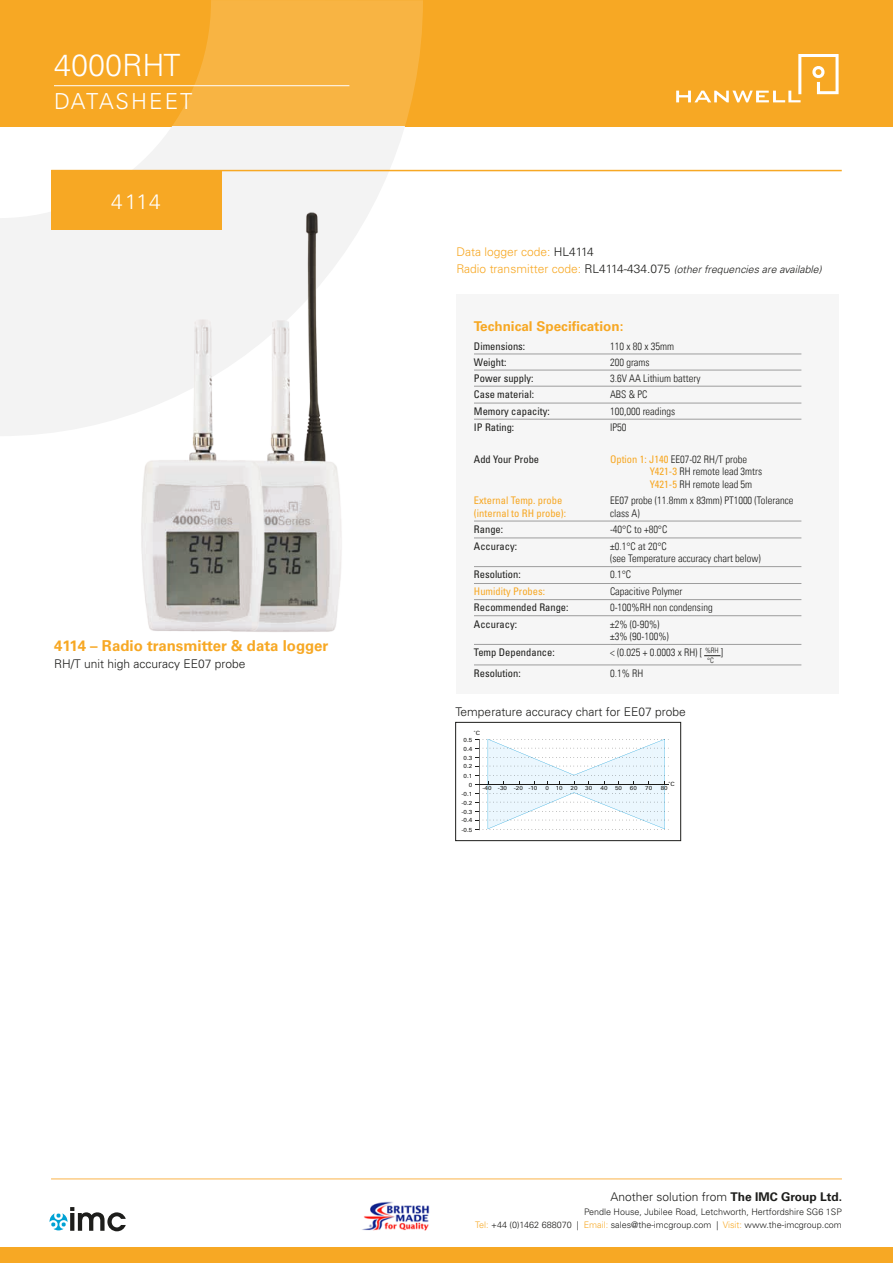
<style>
.page{position:relative;width:893px;height:1263px;background:#fff}
.page>*{position:absolute;margin:0;border:0;box-sizing:border-box;transform-origin:0 0}
.t1{font:300 30.6px "Univers LT Pro 45";color:#fff}
.t2{font:300 22.05px "Univers LT Pro 45";letter-spacing:.075em;color:#fff}
.t3{font:300 21px "Univers LT Pro 45";color:#fff}
.t4{font:700 15px "Univers LT Pro 65";color:#f7a824}
.t5{font:700 13.5px "Univers LT Pro 65";color:#f7a824}
.t6{font:300 12px "Univers LT Pro 45";color:#1d1d1b}
.t7{font:300 12px "Univers LT Pro 45";color:#f7a824}
.t8{font:10.5px/12.6px "Univers Com 47 Light Cond";color:#1d1d1b}
.t9{font:condensed 10.5px "Univers LT Pro";color:#1d1d1b}
.t10{font:italic 300 10.5px "Univers LT Pro 45";color:#1d1d1b}
.t11{font:condensed 10.5px/12.6px "Univers LT Pro";color:#f7a824}
.t12{font:300 9px/13.5px "Univers LT Pro 45";color:#1d1d1b;text-align:right}
.t13{font:7.5px/10.2px "Univers Com 47 Light Cond";color:#1d1d1b}
.t14{font:5.85px/9.1px "Univers";color:#1d1d1b;text-align:right;scale:1.09 1}
.t15{font:5.85px "Myriad";color:#1d1d1b;scale:1.09 1}
.s1{color:#1d1d1b}
.s2{font-style:normal;font-size:12px;color:#f7a824}
.s3{font-style:normal;font-size:12px}
.s4{font-family:"Univers LT Pro";font-stretch:condensed;color:#f7a824}
.s5{font-family:"Univers"}
.s6{font-family:"Univers LT Pro 65";font-weight:700}
.s7{color:#f7a824}
</style>
<div class="page">
<div style="left:0;top:0;width:893px;height:126px;background:#f7a824"></div>
<svg style="left:676px;top:54px;width:163px;height:48px"></svg>
<svg style="left:54px;top:0;width:369px;height:126px;fill:#f8b443"></svg>
<svg style="left:0;top:126px;width:423px;height:310px;fill:#f3f3f3"></svg>
<div style="left:0;top:1248px;width:893px;height:15px;background:#f7a824"></div>
<img style="left:362px;top:1201px;width:68px;height:30px">
<svg style="left:50px;top:1207px;width:76px;height:24px"></svg>
<hr style="left:51px;top:1178px;width:791px;height:2px;background:#fccc86">
<img style="left:275px;top:206px;width:90px;height:426px">
<img style="left:91px;top:204px;width:184px;height:428px">
<div style="left:456px;top:294px;width:383px;height:399px;background:#f6f6f6"></div>
<hr style="left:474px;top:354px;width:136px;height:1px;background:#9d9d9d">
<hr style="left:610px;top:354px;width:191px;height:1px;background:#9d9d9d">
<hr style="left:474px;top:370px;width:136px;height:1px;background:#9d9d9d">
<hr style="left:610px;top:370px;width:191px;height:1px;background:#9d9d9d">
<hr style="left:474px;top:386px;width:136px;height:1px;background:#9d9d9d">
<hr style="left:610px;top:386px;width:191px;height:1px;background:#9d9d9d">
<hr style="left:474px;top:403px;width:136px;height:1px;background:#9d9d9d">
<hr style="left:610px;top:403px;width:191px;height:1px;background:#9d9d9d">
<hr style="left:474px;top:419px;width:136px;height:1px;background:#9d9d9d">
<hr style="left:610px;top:419px;width:191px;height:1px;background:#9d9d9d">
<hr style="left:474px;top:521px;width:136px;height:1px;background:#9d9d9d">
<hr style="left:610px;top:521px;width:191px;height:1px;background:#9d9d9d">
<hr style="left:474px;top:538px;width:136px;height:1px;background:#9d9d9d">
<hr style="left:610px;top:538px;width:191px;height:1px;background:#9d9d9d">
<hr style="left:474px;top:566px;width:136px;height:1px;background:#9d9d9d">
<hr style="left:610px;top:566px;width:191px;height:1px;background:#9d9d9d">
<hr style="left:474px;top:583px;width:136px;height:1px;background:#9d9d9d">
<hr style="left:610px;top:583px;width:191px;height:1px;background:#9d9d9d">
<hr style="left:474px;top:599px;width:136px;height:1px;background:#9d9d9d">
<hr style="left:610px;top:599px;width:191px;height:1px;background:#9d9d9d">
<hr style="left:474px;top:615px;width:136px;height:1px;background:#9d9d9d">
<hr style="left:610px;top:615px;width:191px;height:1px;background:#9d9d9d">
<hr style="left:474px;top:644px;width:136px;height:1px;background:#9d9d9d">
<hr style="left:610px;top:644px;width:191px;height:1px;background:#9d9d9d">
<hr style="left:474px;top:665px;width:136px;height:1px;background:#9d9d9d">
<hr style="left:610px;top:665px;width:191px;height:1px;background:#9d9d9d">
<svg style="left:475px;top:739px;width:194px;height:91px"></svg>
<div style="left:455px;top:722px;width:226px;height:119px;border:1px solid #1d1d1b"></div>
<hr style="left:51px;top:170px;width:791px;height:1px;background:#f7a824">
<div style="left:51px;top:170px;width:170px;height:59px;background:#f7a824"></div>
<svg style="left:704px;top:655px;width:16px;height:1px"></svg>
<h1 class="t1" style="left:54px;top:47px;width:128px">4000RHT</h1>
<h2 class="t2" style="left:54px;top:88px;width:140px">DATASHEET</h2>
<h3 class="t3" style="left:111px;top:188px;width:51px">4114</h3>
<h3 class="t4" style="left:54px;top:637px;width:276px">4114 – Radio transmitter &amp; data logger</h3>
<p class="t6" style="left:54px;top:656px;width:193px">RH/T unit high accuracy EE07 probe</p>
<p class="t7" style="left:456px;top:245px;width:139px">Data logger code: <span class="s1">HL4114</span></p>
<p class="t10" style="left:456px;top:263px;width:367px"><span class="s2">Radio transmitter code:</span> <span class="s3">RL4114-434.075</span> (other frequencies are available)</p>
<p class="t5" style="left:474px;top:319px;width:151px">Technical Specification:</p>
<p class="t9" style="left:474px;top:339px;width:53px">Dimensions:</p>
<p class="t8" style="left:610px;top:340px;width:66px">110 x 80 x 35mm</p>
<p class="t9" style="left:474px;top:355px;width:34px">Weight:</p>
<p class="t8" style="left:610px;top:356px;width:41px">200 grams</p>
<p class="t9" style="left:474px;top:371px;width:61px">Power supply:</p>
<p class="t8" style="left:610px;top:372px;width:92px">3.6V AA Lithium battery</p>
<p class="t9" style="left:474px;top:388px;width:62px">Case material:</p>
<p class="t8" style="left:610px;top:388px;width:39px">ABS &amp; PC</p>
<p class="t9" style="left:474px;top:404px;width:77px">Memory capacity:</p>
<p class="t8" style="left:610px;top:405px;width:67px">100,000 readings</p>
<p class="t9" style="left:474px;top:421px;width:42px">IP Rating:</p>
<p class="t8" style="left:610px;top:421px;width:18px">IP50</p>
<p class="t9" style="left:474px;top:452px;width:67px">Add Your Probe</p>
<p class="t8" style="left:650px;top:453px;width:114px;text-indent:-40px"><span class="s4">Option 1: J140</span> EE07-02 RH/T probe<br><span class="s4">Y421-3</span> RH remote lead 3mtrs<br><span class="s4">Y421-5</span> RH remote lead 5m</p>
<p class="t11" style="left:474px;top:494px;width:94px">External Temp. probe (internal to RH probe):</p>
<p class="t8" style="left:610px;top:494px;width:185px">EE07 probe (11.8mm x 83mm) PT1000 (Tolerance class A)</p>
<p class="t9" style="left:474px;top:522px;width:31px">Range:</p>
<p class="t8" style="left:610px;top:523px;width:59px">-40°C to +80°C</p>
<p class="t9" style="left:474px;top:539px;width:45px">Accuracy:</p>
<p class="t8" style="left:610px;top:540px;width:152px">±0.1°C at 20°C<br>(see Temperature accuracy chart below)</p>
<p class="t9" style="left:474px;top:568px;width:48px">Resolution:</p>
<p class="t8" style="left:610px;top:568px;width:23px">0.1°C</p>
<p class="t11" style="left:474px;top:585px;width:73px">Humidity Probes:</p>
<p class="t8" style="left:610px;top:585px;width:74px">Capacitive Polymer</p>
<p class="t9" style="left:474px;top:601px;width:96px">Recommended Range:</p>
<p class="t8" style="left:610px;top:601px;width:104px">0-100%RH non condensing</p>
<p class="t9" style="left:474px;top:617px;width:45px">Accuracy:</p>
<p class="t8" style="left:610px;top:617px;width:60px">±2% (0-90%) ±3% (90-100%)</p>
<p class="t9" style="left:474px;top:646px;width:82px">Temp Dependance:</p>
<p class="t8" style="left:610px;top:646px;width:94px">&lt; (0.025 + 0.0003 x RH) [</p>
<p class="t8" style="left:721px;top:646px;width:4px">]</p>
<p class="t9" style="left:474px;top:666px;width:48px">Resolution:</p>
<p class="t8" style="left:610px;top:667px;width:35px">0.1% RH</p>
<p class="t13" style="left:705px;top:645px;width:15px">%RH °C</p>
<p class="t6" style="left:455px;top:704px;width:232px">Temperature accuracy chart for EE07 probe</p>
<p class="t15" style="left:473px;top:730px;width:8px">˚<span class="s5">C</span></p>
<p class="t14" style="left:463px;top:735px;width:10px">0.5</p>
<p class="t14" style="left:463px;top:744px;width:10px">0.4<br>0.3<br>0.2<br>0.1<br>0</p>
<p class="t14" style="left:461px;top:789px;width:11px">-0.1</p>
<p class="t14" style="left:461px;top:798px;width:11px;text-align:justify">-0.2 -0.3 -0.4 -0.5</p>
<p class="t15" style="left:668px;top:781px;width:8px">˚<span class="s5">C</span></p>
<p class="t14" style="left:498px;top:784px;width:38px">-30 -20 -10</p>
<p class="t14" style="left:545px;top:784px;width:17px">0 10</p>
<p class="t14" style="left:570px;top:784px;width:8px">20</p>
<p class="t14" style="left:585px;top:784px;width:8px">30</p>
<p class="t14" style="left:600px;top:784px;width:8px">40</p>
<p class="t14" style="left:615px;top:784px;width:8px">50</p>
<p class="t14" style="left:630px;top:784px;width:8px">60</p>
<p class="t14" style="left:661px;top:783px;width:8px">80</p>
<p class="t14" style="left:482px;top:784px;width:10px">-40</p>
<p class="t14" style="left:645px;top:784px;width:8px">70</p>
<p class="t6" style="left:610px;top:1189px;width:233px">Another solution from <span class="s6">The IMC Group Ltd.</span></p>
<p class="t12" style="left:475px;top:1204px;width:368px">Pendle House, Jubilee Road, Letchworth, Hertfordshire SG6 1SP<br><span class="s7">Tel:</span> +44 (0)1462 688070 | <span class="s7">Email:</span> sales@the-imcgroup.com | <span class="s7">Visit:</span> www.the-imcgroup.com</p>
</div>
